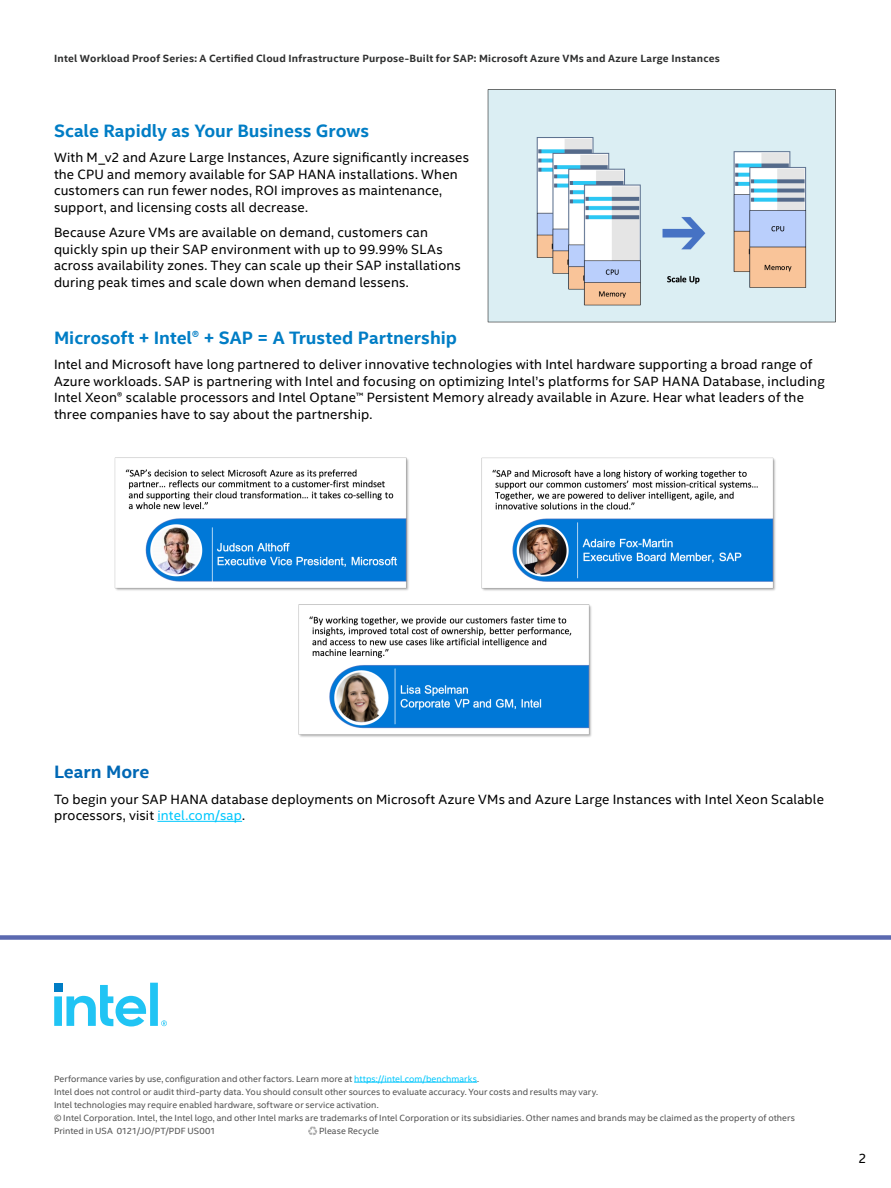
<style>
.page{position:relative;width:891px;height:1188px;background:#fff}
.page>*{position:absolute;margin:0;border:0;box-sizing:border-box;transform-origin:0 0}
.t1{font:700 18px "Intel Clear";color:#007dc5}
.t2{font:700 18px "Intel Clear";letter-spacing:.005em;color:#0068b5}
.t3{font:13.5px/16.5px "Intel Clear";letter-spacing:.01em;color:#000}
.t4{font:700 10.5px "Intel Clear";letter-spacing:.02em;color:#2e2f2f}
.t5{font:9px/13px "Intel Clear";letter-spacing:.005em;color:#525252}
.s1{color:#00c7fd}
</style>
<div class="page">
<hr style="left:354px;top:1082px;width:123px;height:1px;background:#00c7fd">
<svg style="left:308px;top:1126px;width:9px;height:9px"></svg>
<svg style="left:54px;top:983px;width:113px;height:43px"></svg>
<hr style="left:157px;top:821px;width:85px;height:1px;background:#00c7fd">
<div style="left:0;top:935px;width:891px;height:5px;background:#5b69b0"></div>
<img style="left:487px;top:89px;width:349px;height:233px">
<img style="left:114px;top:457px;width:295px;height:134px">
<img style="left:298px;top:604px;width:294px;height:133px">
<img style="left:481px;top:457px;width:295px;height:134px">
<p class="t4" style="left:54px;top:52px;width:667px">Intel Workload Proof Series: A Certified Cloud Infrastructure Purpose-Built for SAP: Microsoft Azure VMs and Azure Large Instances</p>
<h1 class="t1" style="left:54px;top:120px;width:317px">Scale Rapidly as Your Business Grows</h1>
<p class="t3" style="left:54px;top:150px;width:416px">With M_v2 and Azure Large Instances, Azure significantly increases the CPU and memory available for SAP HANA installations. When customers can run fewer nodes, ROI improves as maintenance, support, and licensing costs all decrease.</p>
<p class="t3" style="left:54px;top:225px;width:408px">Because Azure VMs are available on demand, customers can quickly spin up their SAP environment with up to 99.99% SLAs across availability zones. They can scale up their SAP installations during peak times and scale down when demand lessens.</p>
<h1 class="t1" style="left:54px;top:326px;width:405px">Microsoft + Intel® + SAP = A Trusted Partnership</h1>
<p class="t3" style="left:54px;top:356px;width:772px">Intel and Microsoft have long partnered to deliver innovative technologies with Intel hardware supporting a broad range of Azure workloads. SAP is partnering with Intel and focusing on optimizing Intel’s platforms for SAP HANA Database, including Intel Xeon® scalable processors and Intel Optane™ Persistent Memory already available in Azure. Hear what leaders of the three companies have to say about the partnership.</p>
<h1 class="t2" style="left:54px;top:761px;width:97px">Learn More</h1>
<p class="t3" style="left:54px;top:791px;width:771px">To begin your SAP HANA database deployments on Microsoft Azure VMs and Azure Large Instances with Intel Xeon Scalable processors, visit <span class="s1">intel.com/sap</span>.</p>
<p class="t5" style="left:54px;top:1072px;width:742px">Performance varies by use, configuration and other factors. Learn more at <span class="s1">https://intel.com/benchmarks</span>.<br>Intel does not control or audit third-party data. You should consult other sources to evaluate accuracy. Your costs and results may vary.<br>Intel technologies may require enabled hardware, software or service activation.<br>© Intel Corporation. Intel, the Intel logo, and other Intel marks are trademarks of Intel Corporation or its subsidiaries. Other names and brands may be claimed as the property of others Printed in USA 0121/JO/PT/PDF US001</p>
<p class="t5" style="left:319px;top:1124px;width:61px">Please Recycle</p>
<p class="t3" style="left:858px;top:1151px;width:10px">2</p>
</div>
